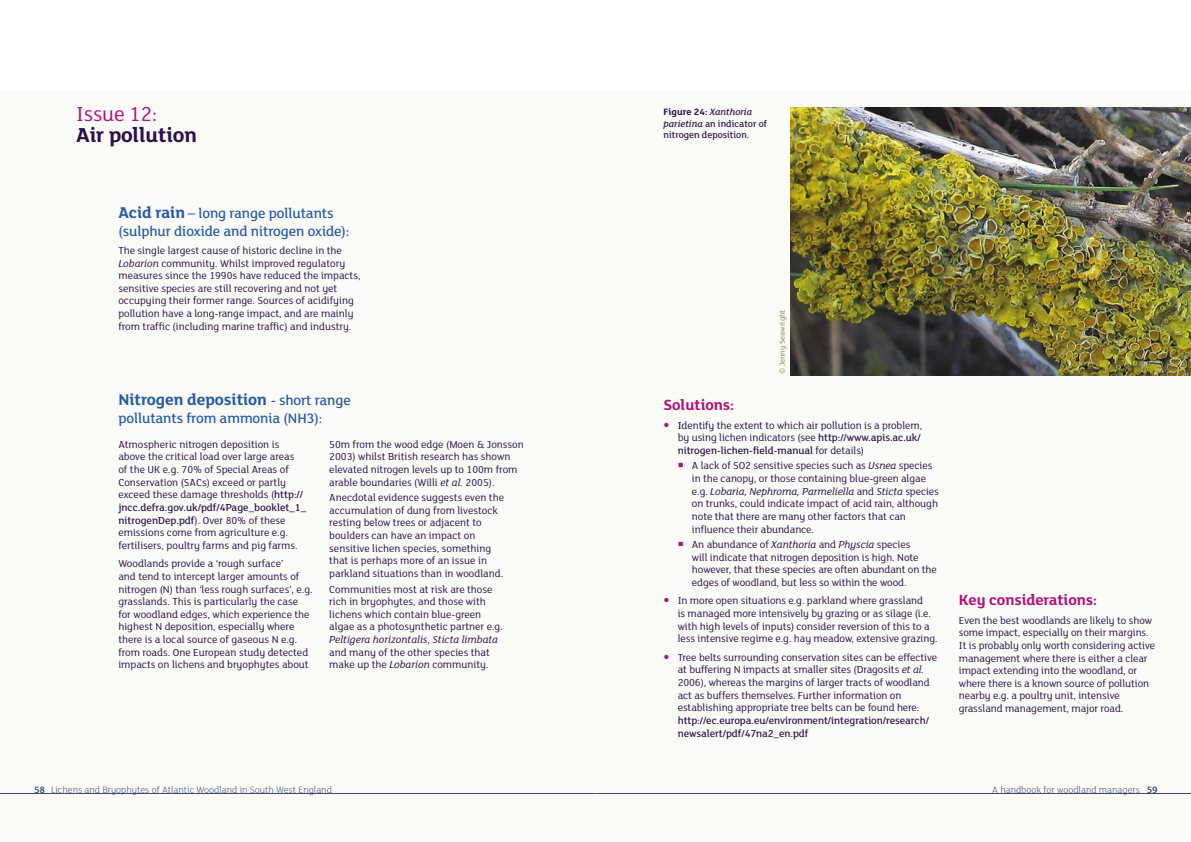
<style>
.page{position:relative;width:1191px;height:842px;background:#fff}
.page>*{position:absolute;margin:0;border:0;box-sizing:border-box;transform-origin:0 0}
.t1{font:700 22px "FS Lola";letter-spacing:-.01em;color:#2c1048}
.t2{font:22px "FS Lola";letter-spacing:-.01em;color:#b0117d}
.t3{font:700 17px "FS Lola";letter-spacing:-.005em;color:#265aa6}
.t4{font:700 16px "FS Lola";letter-spacing:-.005em;color:#b0117d}
.t5{font:500 15px/17.2px "FS Lola";letter-spacing:-.005em;color:#265aa6}
.t6{font:11px/12.6px "FS Lola";color:#2c1048}
.t7{font:500 11px/12.6px "FS Lola";letter-spacing:-.005em;color:#2c1048}
.t8{font:300 10px "FS Lola";color:#395b73}
.t9{font:500 10px/11.5px "FS Lola";color:#2c1048}
.t10{font:500 8px "FS Lola";color:#9d9a6f}
.s1{font-weight:700;font-size:17px}
.s2{font-style:italic}
.s3{font-weight:500;font-size:15px}
.s4{font-weight:500}
.s5{font-weight:700}
.s6{color:#000}
.s7{color:#b0117d}
</style>
<div class="page">
<div style="left:595px;top:91px;width:596px;height:751px;background:#fafaf7"></div>
<div style="left:0;top:91px;width:595px;height:751px;background:#fafaf7"></div>
<img style="left:790px;top:108px;width:401px;height:267px">
<hr style="left:595px;top:793px;width:596px;height:1px;background:#513f7f">
<hr style="left:0;top:793px;width:595px;height:1px;background:#513f7f">
<h1 class="t2" style="left:76px;top:100px;width:82px">Issue 12:</h1>
<h1 class="t1" style="left:76px;top:120px;width:122px">Air pollution</h1>
<h3 class="t5" style="left:118px;top:204px;width:232px"><span class="s1">Acid rain</span> – long range pollutants (sulphur dioxide and nitrogen oxide):</h3>
<p class="t6" style="left:118px;top:243px;width:244px">The single largest cause of historic decline in the <span class="s2">Lobarion</span> community. Whilst improved regulatory measures since the 1990s have reduced the impacts, sensitive species are still recovering and not yet occupying their former range. Sources of acidifying pollution have a long-range impact, and are mainly from traffic (including marine traffic) and industry.</p>
<h2 class="t3" style="left:118px;top:388px;width:234px">Nitrogen deposition <span class="s3">- short range</span></h2>
<h3 class="t5" style="left:118px;top:409px;width:205px">pollutants from ammonia (NH3):</h3>
<p class="t6" style="left:118px;top:437px;width:189px">Atmospheric nitrogen deposition is above the critical load over large areas<br>of the UK e.g. 70% of Special Areas of Conservation (SACs) exceed or partly exceed these damage thresholds (<span class="s4">http:// jncc.defra.gov.uk/pdf/4Page_booklet_1_ nitrogenDep.pdf</span>). Over 80% of these emissions come from agriculture e.g. fertilisers, poultry farms and pig farms.</p>
<p class="t6" style="left:118px;top:557px;width:196px">Woodlands provide a ‘rough surface’<br>and tend to intercept larger amounts of nitrogen (N) than ‘less rough surfaces’, e.g. grasslands. This is particularly the case for woodland edges, which experience the highest N deposition, especially where there is a local source of gaseous N e.g. from roads. One European study detected impacts on lichens and bryophytes about</p>
<p class="t6" style="left:329px;top:437px;width:196px">50m from the wood edge (Moen &amp; Jonsson 2003) whilst British research has shown elevated nitrogen levels up to 100m from arable boundaries (Willi <span class="s2">et al.</span> 2005).</p>
<p class="t6" style="left:329px;top:491px;width:176px">Anecdotal evidence suggests even the accumulation of dung from livestock resting below trees or adjacent to boulders can have an impact on sensitive lichen species, something that is perhaps more of an issue in parkland situations than in woodland.</p>
<p class="t6" style="left:329px;top:582px;width:175px">Communities most at risk are those rich in bryophytes, and those with lichens which contain blue-green algae as a photosynthetic partner e.g.<br><span class="s2">Peltigera horizontalis</span>, <span class="s2">Sticta limbata </span>and many of the other species that make up the <span class="s2">Lobarion</span> community.</p>
<p class="t9" style="left:663px;top:106px;width:105px"><span class="s5">Figure 24:</span> <span class="s2">Xanthoria parietina</span> an indicator of nitrogen deposition.</p>
<p class="t10" style="left:777px;top:374px;width:66px;rotate:-90deg">© Jenny Seawright</p>
<h3 class="t4" style="left:663px;top:394px;width:72px">Solutions:</h3>
<p class="t6" style="left:677px;top:418px;width:246px"><span class="s6">I</span>dentify the extent to which air pollution is a problem, by using lichen indicators (see <span class="s4">http://www.apis.ac.uk/ nitrogen-lichen-field-manual</span> for details)</p>
<p class="t6" style="left:692px;top:459px;width:248px;text-indent:-14px"><span class="s7">○</span> A lack of SO2 sensitive species such as <span class="s2">Usnea</span> species in the canopy, or those containing blue-green algae e.g. <span class="s2">Lobaria, Nephroma, Parmeliella</span> and <span class="s2">Sticta</span> species on trunks, could indicate impact of acid rain, although note that there are many other factors that can influence their abundance.</p>
<p class="t6" style="left:692px;top:538px;width:246px;text-indent:-14px"><span class="s7">○</span> An abundance of <span class="s2">Xanthoria</span> and <span class="s2">Physcia</span> species<br>will indicate that nitrogen deposition is high. Note however, that these species are often abundant on the edges of woodland, but less so within the wood.</p>
<p class="t6" style="left:677px;top:594px;width:261px">In more open situations e.g. parkland where grassland<br>is managed more intensively by grazing or as silage (i.e. with high levels of inputs) consider reversion of this to a less intensive regime e.g. hay meadow, extensive grazing.</p>
<p class="t6" style="left:677px;top:650px;width:261px">Tree belts surrounding conservation sites can be effective at buffering N impacts at smaller sites (Dragosits <span class="s2">et al.<br></span>2006), whereas the margins of larger tracts of woodland act as buffers themselves. Further information on establishing appropriate tree belts can be found here:</p>
<p class="t7" style="left:677px;top:714px;width:253px">http://ec.europa.eu/environment/integration/research/ newsalert/pdf/47na2_en.pdf</p>
<h3 class="t4" style="left:958px;top:589px;width:140px">Key considerations:</h3>
<p class="t6" style="left:958px;top:613px;width:198px">Even the best woodlands are likely to show some impact, especially on their margins.<br>It is probably only worth considering active management where there is either a clear impact extending into the woodland, or where there is a known source of pollution nearby e.g. a poultry unit, intensive grassland management, major road.</p>
<p class="t8" style="left:34px;top:783px;width:299px"><span class="s5">58</span> Lichens and Bryophytes of Atlantic Woodland in South West England</p>
<p class="t8" style="left:992px;top:783px;width:167px">A handbook for woodland managers <span class="s5">59</span></p>
</div>
